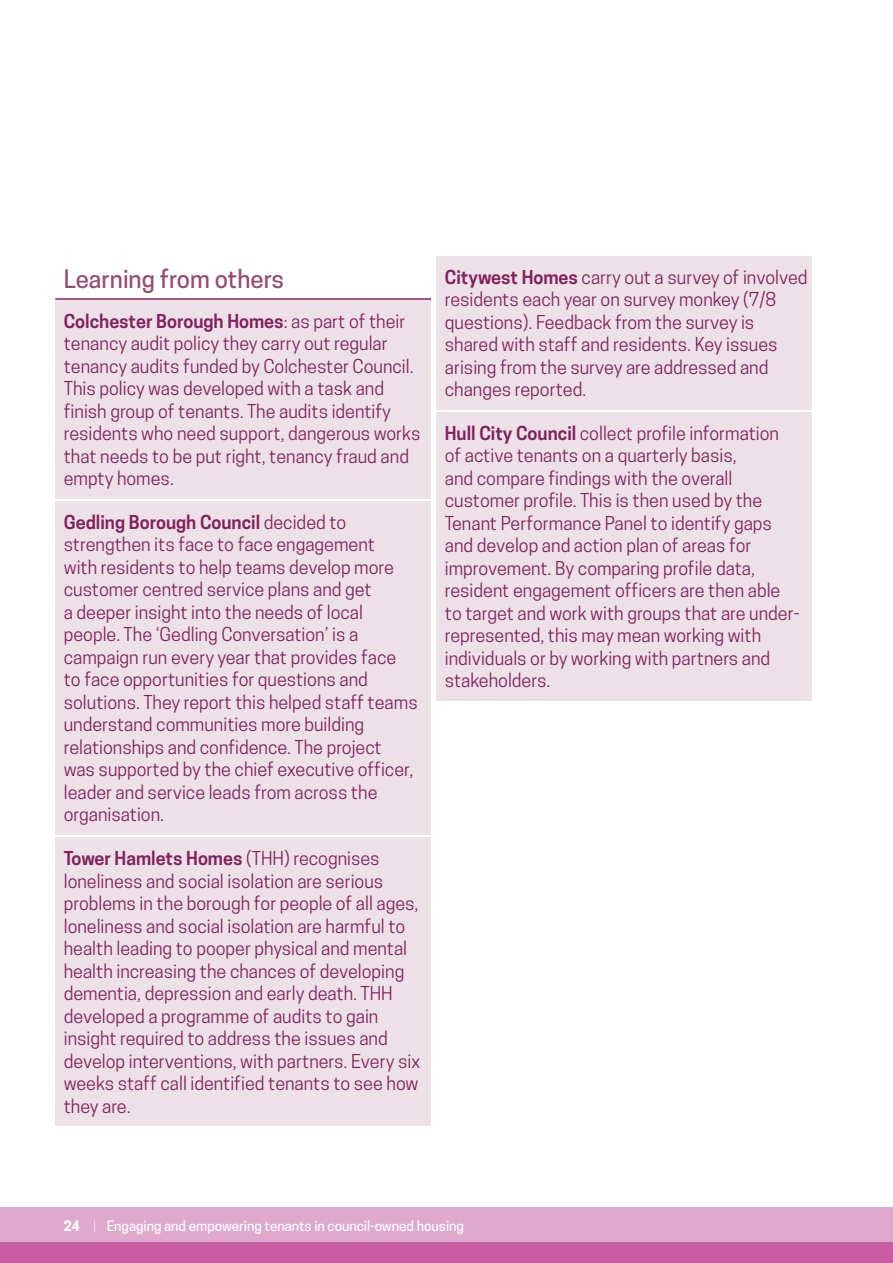
<style>
.page{position:relative;width:893px;height:1263px;background:#fff}
.page>*{position:absolute;margin:0;border:0;box-sizing:border-box;transform-origin:0 0}
.learning_title{font:500 24px "Cooper Hewitt";color:#954b73}
.learning{font:18px/22.5px "Cooper Hewitt";color:#83205e}
.t1{font:500 13.5px "Cooper Hewitt";color:#fff}
.s1{font-weight:600}
.s2{font-weight:700}
.s3{font-weight:300}
</style>
<div class="page">
<div style="left:0;top:1242px;width:893px;height:21px;background:#c85da3"></div>
<div style="left:0;top:1208px;width:893px;height:34px;background:#dfa9cd"></div>
<hr style="left:55px;top:298px;width:376px;height:2px;background:#83205e">
<div style="left:55px;top:300px;width:376px;height:198px;background:#ece1e6"></div>
<div style="left:55px;top:501px;width:376px;height:333px;background:#ece1e6"></div>
<div style="left:55px;top:837px;width:376px;height:289px;background:#ece1e6"></div>
<div style="left:436px;top:256px;width:376px;height:153px;background:#ece1e6"></div>
<div style="left:436px;top:412px;width:376px;height:288px;background:#ece1e6"></div>
<p class="learning_title" style="left:64px;top:265px;width:222px">Learning from others</p>
<p class="learning" style="left:64px;top:310px;width:358px"><span class="s1">Colchester Borough Homes</span>: as part of their tenancy audit policy they carry out regular tenancy audits funded by Colchester Council.<br>This policy was developed with a task and finish group of tenants. The audits identify residents who need support, dangerous works that needs to be put right, tenancy fraud and empty homes.</p>
<p class="learning" style="left:64px;top:511px;width:355px"><span class="s1">Gedling Borough Council</span> decided to strengthen its face to face engagement<br>with residents to help teams develop more customer centred service plans and get<br>a deeper insight into the needs of local people. The ‘Gedling Conversation’ is a campaign run every year that provides face to face opportunities for questions and solutions. They report this helped staff teams understand communities more building relationships and confidence. The project<br>was supported by the chief executive officer, leader and service leads from across the organisation.</p>
<p class="learning" style="left:64px;top:847px;width:358px"><span class="s1">Tower Hamlets Homes</span> (THH) recognises loneliness and social isolation are serious problems in the borough for people of all ages, loneliness and social isolation are harmful to health leading to pooper physical and mental health increasing the chances of developing dementia, depression and early death. THH developed a programme of audits to gain insight required to address the issues and develop interventions, with partners. Every six weeks staff call identified tenants to see how they are.</p>
<p class="learning" style="left:445px;top:266px;width:364px"><span class="s1">Citywest Homes</span> carry out a survey of involved residents each year on survey monkey (7/8 questions). Feedback from the survey is shared with staff and residents. Key issues arising from the survey are addressed and changes reported.</p>
<p class="learning" style="left:445px;top:422px;width:356px"><span class="s1">Hull City Council</span> collect profile information of active tenants on a quarterly basis,<br>and compare findings with the overall customer profile. This is then used by the Tenant Performance Panel to identify gaps and develop and action plan of areas for improvement. By comparing profile data, resident engagement officers are then able to target and work with groups that are under&shy;represented, this may mean working with individuals or by working with partners and stakeholders.</p>
<p class="t1" style="left:64px;top:1218px;width:402px"><span class="s2">24</span> <span class="s3">|</span> Engaging and empowering tenants in council-owned housing</p>
</div>
